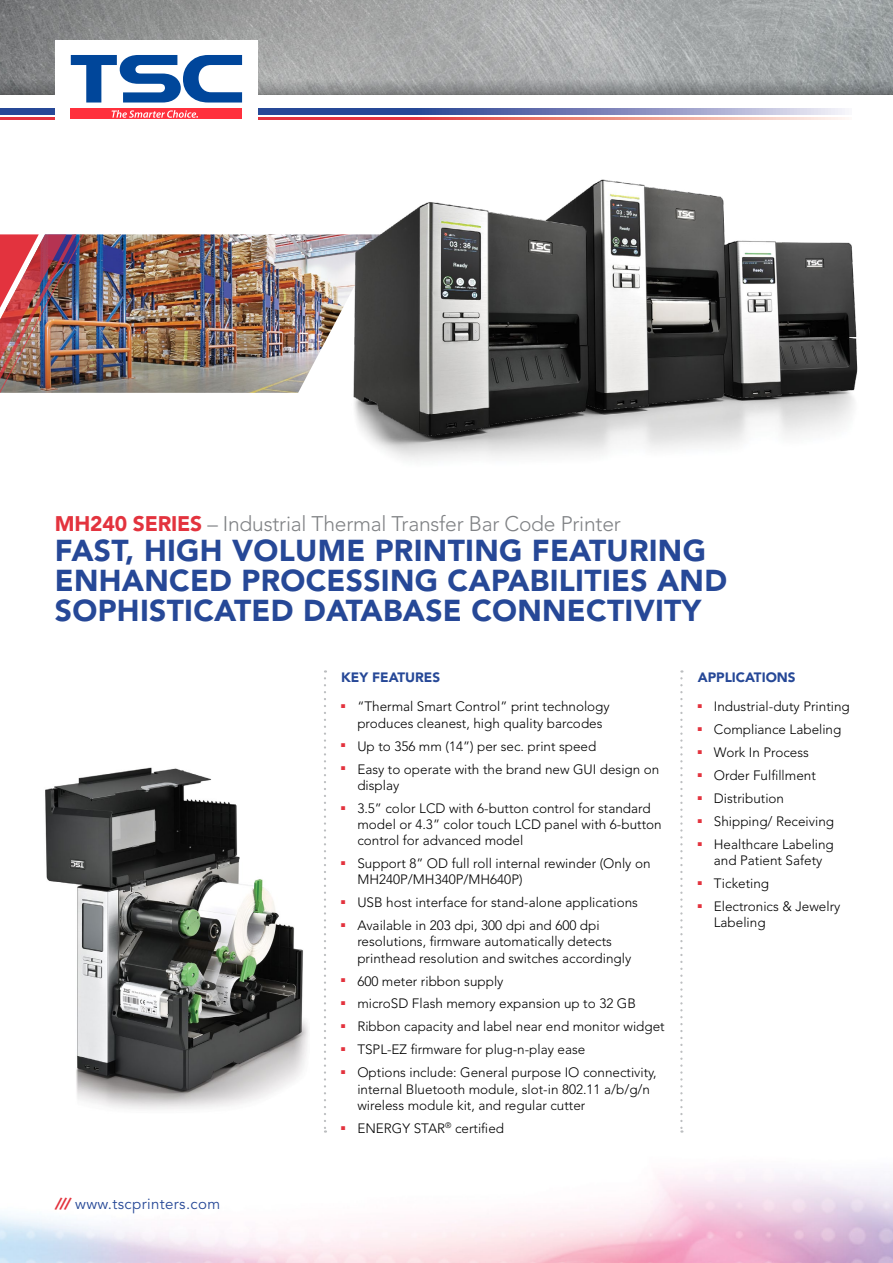
<style>
.page{position:relative;width:893px;height:1263px;background:#fff}
.page>*{position:absolute;margin:0;border:0;box-sizing:border-box;transform-origin:0 0}
.t1{font:900 30px/30px "Avenir LT Std";letter-spacing:.01em;color:#264897}
.t2{font:300 21px "Avenir LT Std";letter-spacing:-.01em;color:#808285}
.t3{font:15px "Avenir LT Std";letter-spacing:.025em;color:#264897}
.t4{font:300 13.5px/16.2px "Avenir LT Std";color:#000}
.t5{font:900 13.5px "Avenir LT Std";color:#264897}
.s1{font-weight:900;color:#e3333e}
.s2{font-weight:900;font-style:italic;color:#e3333e}
</style>
<div class="page">
<img style="left:84px;top:234px;width:250px;height:159px">
<img style="left:0;top:234px;width:84px;height:159px">
<svg style="left:324px;top:670px;width:2px;height:463px"></svg>
<svg style="left:680px;top:670px;width:3px;height:463px"></svg>
<img style="left:334px;top:179px;width:524px;height:281px">
<img style="left:45px;top:767px;width:263px;height:346px">
<img style="left:0;top:0;width:893px;height:80px">
<svg style="left:0;top:80px;width:893px;height:14px"></svg>
<svg style="left:0;top:108px;width:845px;height:7px"></svg>
<svg style="left:0;top:117px;width:845px;height:2px"></svg>
<div style="left:55px;top:40px;width:203px;height:87px;background:#fff"></div>
<svg style="left:71px;top:55px;width:171px;height:48px"></svg>
<div style="left:71px;top:109px;width:171px;height:10px;background:#ff303c"></div>
<svg style="left:112px;top:110px;width:86px;height:8px"></svg>
<h2 class="t2" style="left:55px;top:511px;width:567px"><span class="s1">MH240 SERIES</span> – Industrial Thermal Transfer Bar Code Printer</h2>
<h1 class="t1" style="left:55px;top:535px;width:674px">FAST, HIGH VOLUME PRINTING FEATURING<br>ENHANCED PROCESSING CAPABILITIES AND<br>SOPHISTICATED DATABASE CONNECTIVITY</h1>
<p class="t3" style="left:55px;top:1195px;width:167px"><span class="s2">///</span> www.tscprinters.com</p>
<p class="t5" style="left:341px;top:669px;width:101px">KEY FEATURES</p>
<p class="t4" style="left:357px;top:699px;width:254px;text-indent:-16px"><sup>■</sup> “Thermal Smart Control” print technology produces cleanest, high quality barcodes</p>
<p class="t4" style="left:341px;top:738px;width:257px"><sup>■</sup> Up to 356 mm (14”) per sec. print speed</p>
<p class="t4" style="left:357px;top:761px;width:303px;text-indent:-16px"><sup>■</sup> Easy to operate with the brand new GUI design on display</p>
<p class="t4" style="left:357px;top:800px;width:306px;text-indent:-16px"><sup>■</sup> 3.5” color LCD with 6-button control for standard model or 4.3” color touch LCD panel with 6-button control for advanced model</p>
<p class="t4" style="left:357px;top:855px;width:295px;text-indent:-16px"><sup>■</sup> Support 8” OD full roll internal rewinder (Only on<br>MH240P/MH340P/MH640P)</p>
<p class="t4" style="left:341px;top:894px;width:298px"><sup>■</sup> USB host interface for stand-alone applications</p>
<p class="t4" style="left:357px;top:917px;width:275px;text-indent:-16px"><sup>■</sup> Available in 203 dpi, 300 dpi and 600 dpi resolutions, firmware automatically detects printhead resolution and switches accordingly</p>
<p class="t4" style="left:341px;top:973px;width:164px"><sup>■</sup> 600 meter ribbon supply</p>
<p class="t4" style="left:341px;top:996px;width:296px"><sup>■</sup> microSD Flash memory expansion up to 32 GB</p>
<p class="t4" style="left:341px;top:1019px;width:325px"><sup>■</sup> Ribbon capacity and label near end monitor widget</p>
<p class="t4" style="left:341px;top:1042px;width:246px"><sup>■</sup> TSPL-EZ firmware for plug-n-play ease</p>
<p class="t4" style="left:357px;top:1064px;width:301px;text-indent:-16px"><sup>■</sup> Options include: General purpose IO connectivity, internal Bluetooth module, slot-in 802.11 a/b/g/n wireless module kit, and regular cutter</p>
<p class="t4" style="left:341px;top:1120px;width:164px"><sup>■</sup> ENERGY STAR<sup>®</sup> certified</p>
<p class="t5" style="left:698px;top:669px;width:99px">APPLICATIONS</p>
<p class="t4" style="left:698px;top:698px;width:154px"><sup>■</sup> Industrial-duty Printing</p>
<p class="t4" style="left:698px;top:721px;width:145px"><sup>■</sup> Compliance Labeling</p>
<p class="t4" style="left:698px;top:744px;width:113px"><sup>■</sup> Work In Process</p>
<p class="t4" style="left:698px;top:767px;width:120px"><sup>■</sup> Order Fulfillment</p>
<p class="t4" style="left:698px;top:790px;width:88px"><sup>■</sup> Distribution</p>
<p class="t4" style="left:698px;top:813px;width:138px"><sup>■</sup> Shipping/ Receiving</p>
<p class="t4" style="left:698px;top:836px;width:138px;text-align:center"><sup>■</sup> Healthcare Labeling and Patient Safety</p>
<p class="t4" style="left:698px;top:875px;width:73px"><sup>■</sup> Ticketing</p>
<p class="t4" style="left:714px;top:898px;width:128px;text-indent:-16px"><sup>■</sup> Electronics &amp; Jewelry<br>Labeling</p>
</div>
